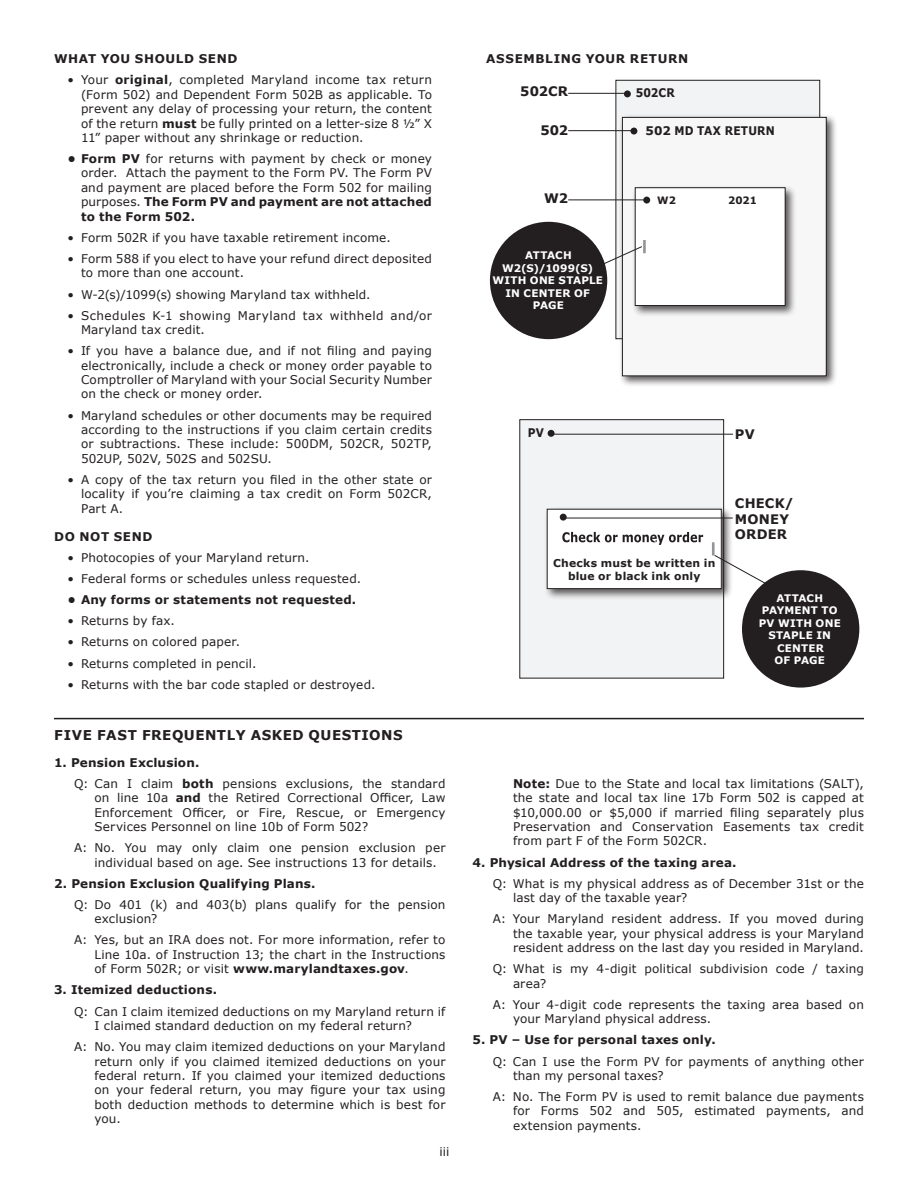
<style>
.page{position:relative;width:918px;height:1188px;background:#fff}
.page>*{position:absolute;margin:0;border:0;box-sizing:border-box;transform-origin:0 0}
.C_SUB_HEADS{font:700 13.5px "Verdana";letter-spacing:.035em;color:#231f20}
._3_BODY_PLAIN{font:700 13.05px/15.8px "Verdana";letter-spacing:.01em;color:#231f20}
._3_BODY_PLAIN-2{font:12px/14.4px "Verdana";letter-spacing:.015em;color:#231f20;text-align:justify}
._3_BODY_PLAIN-3{font:700 12px "Verdana";letter-spacing:.015em;color:#231f20}
.C_SUB_HEADS-2{font:700 12px "Verdana";letter-spacing:.05em;color:#231f20}
._3_BODY_PLAIN-4{font:700 11.85px "Verdana";letter-spacing:.015em;color:#231f20}
._3_BODY_PLAIN-5{font:700 11.85px "Verdana";letter-spacing:.015em;color:#231f20;scale:.9 1}
._3_BODY_PLAIN-6{font:700 10.8px/12.9px "Verdana";letter-spacing:.015em;color:#231f20;text-align:center}
._3_BODY_PLAIN-7{font:700 10.35px/12.5px "Verdana";letter-spacing:.02em;color:#fff;text-align:center}
._3_BODY_PLAIN-8{font:700 10.2px "Verdana";color:#231f20}
.s1{font-weight:700}
</style>
<div class="page">
<div style="left:616px;top:80px;width:204px;height:259px;background:#f2f3f4"></div>
<div style="left:624px;top:90px;width:7px;height:7px;background:#231f20;border-radius:50%"></div>
<div style="left:619px;top:114px;width:219px;height:274px;background:#231f20;opacity:.75"></div>
<div style="left:622px;top:117px;width:204px;height:259px;background:#f7f7f8"></div>
<div style="left:630px;top:128px;width:7px;height:7px;background:#231f20;border-radius:50%"></div>
<div style="left:622px;top:117px;width:205px;height:259px;border:1px solid #231f20"></div>
<div style="left:632px;top:184px;width:165px;height:133px;background:#231f20;opacity:.75"></div>
<div style="left:635px;top:188px;width:150px;height:118px;background:#fff"></div>
<div style="left:643px;top:197px;width:7px;height:7px;background:#231f20;border-radius:50%"></div>
<div style="left:635px;top:187px;width:151px;height:119px;border:1px solid #231f20"></div>
<hr style="left:568px;top:93px;width:59px;height:1px;background:#231f20">
<hr style="left:568px;top:130px;width:66px;height:1px;background:#231f20">
<hr style="left:568px;top:199px;width:78px;height:1px;background:#231f20">
<div style="left:490px;top:222px;width:117px;height:117px;background:#231f20;border-radius:50%"></div>
<svg style="left:603px;top:240px;width:43px;height:25px"></svg>
<div style="left:520px;top:420px;width:204px;height:258px;background:#f2f3f4"></div>
<div style="left:548px;top:430px;width:7px;height:7px;background:#231f20;border-radius:50%"></div>
<div style="left:519px;top:419px;width:205px;height:260px;border:1px solid #231f20"></div>
<div style="left:544px;top:506px;width:189px;height:94px;background:#231f20;opacity:.75"></div>
<div style="left:547px;top:509px;width:174px;height:80px;background:#fff"></div>
<div style="left:547px;top:509px;width:175px;height:80px;border:1px solid #231f20"></div>
<svg style="left:562px;top:532px;width:141px;height:13px"></svg>
<div style="left:560px;top:514px;width:7px;height:7px;background:#231f20;border-radius:50%"></div>
<hr style="left:712px;top:542px;width:3px;height:14px;background:#939598">
<div style="left:742px;top:570px;width:117px;height:118px;background:#231f20;border-radius:50%"></div>
<svg style="left:714px;top:554px;width:65px;height:37px"></svg>
<hr style="left:553px;top:434px;width:180px;height:1px;background:#231f20">
<hr style="left:566px;top:518px;width:167px;height:1px;background:#231f20">
<hr style="left:54px;top:718px;width:810px;height:1px;background:#231f20">
<p class="C_SUB_HEADS-2" style="left:54px;top:50px;width:185px">WHAT YOU SHOULD SEND</p>
<p class="_3_BODY_PLAIN-2" style="left:81px;top:73px;width:353px;text-indent:-14px">• Your <span class="s1">original</span>, completed Maryland income tax return (Form 502) and Dependent Form 502B as applicable. To prevent any delay of processing your return, the content of the return <span class="s1">must</span> be fully printed on a letter-size 8 ½” X 11” paper without any shrinkage or reduction.</p>
<p class="_3_BODY_PLAIN-2" style="left:81px;top:151px;width:353px;text-indent:-14px"><span class="s1">• Form PV</span> for returns with payment by check or money order. Attach the payment to the Form PV. The Form PV and payment are placed before the Form 502 for mailing purposes. <span class="s1">The Form PV and payment are not attached to the Form 502.</span></p>
<p class="_3_BODY_PLAIN-2" style="left:68px;top:230px;width:325px">• Form 502R if you have taxable retirement income.</p>
<p class="_3_BODY_PLAIN-2" style="left:81px;top:251px;width:352px;text-indent:-14px">• Form 588 if you elect to have your refund direct deposited to more than one account.</p>
<p class="_3_BODY_PLAIN-2" style="left:68px;top:287px;width:305px">• W-2(s)/1099(s) showing Maryland tax withheld.</p>
<p class="_3_BODY_PLAIN-2" style="left:81px;top:308px;width:352px;text-indent:-14px">• Schedules K-1 showing Maryland tax withheld and/or<br>Maryland tax credit.</p>
<p class="_3_BODY_PLAIN-2" style="left:81px;top:344px;width:353px;text-indent:-14px">• If you have a balance due, and if not filing and paying electronically, include a check or money order payable to Comptroller of Maryland with your Social Security Number on the check or money order.</p>
<p class="_3_BODY_PLAIN-2" style="left:81px;top:408px;width:352px;text-indent:-14px">• Maryland schedules or other documents may be required according to the instructions if you claim certain credits or subtractions. These include: 500DM, 502CR, 502TP, 502UP, 502V, 502S and 502SU.</p>
<p class="_3_BODY_PLAIN-2" style="left:81px;top:472px;width:353px;text-indent:-14px">• A copy of the tax return you filed in the other state or locality if you’re claiming a tax credit on Form 502CR, Part A.</p>
<p class="C_SUB_HEADS-2" style="left:54px;top:528px;width:100px">DO NOT SEND</p>
<p class="_3_BODY_PLAIN-2" style="left:68px;top:550px;width:243px">• Photocopies of your Maryland return.</p>
<p class="_3_BODY_PLAIN-2" style="left:68px;top:571px;width:295px">• Federal forms or schedules unless requested.</p>
<p class="_3_BODY_PLAIN-3" style="left:68px;top:591px;width:290px">• Any forms or statements not requested.</p>
<p class="_3_BODY_PLAIN-2" style="left:68px;top:614px;width:109px">• Returns by fax.</p>
<p class="_3_BODY_PLAIN-2" style="left:68px;top:635px;width:174px">• Returns on colored paper.</p>
<p class="_3_BODY_PLAIN-2" style="left:68px;top:656px;width:190px">• Returns completed in pencil.</p>
<p class="_3_BODY_PLAIN-2" style="left:68px;top:677px;width:309px">• Returns with the bar code stapled or destroyed.</p>
<p class="C_SUB_HEADS" style="left:54px;top:725px;width:350px">FIVE FAST FREQUENTLY ASKED QUESTIONS</p>
<p class="_3_BODY_PLAIN-3" style="left:54px;top:754px;width:147px">1. Pension Exclusion.</p>
<p class="_3_BODY_PLAIN-2" style="left:94px;top:776px;width:353px;text-indent:-20px">Q: Can I claim <span class="s1">both</span> pensions exclusions, the standard on line 10a <span class="s1">and</span> the Retired Correctional Officer, Law Enforcement Officer, or Fire, Rescue, or Emergency Services Personnel on line 10b of Form 502?</p>
<p class="_3_BODY_PLAIN-2" style="left:94px;top:841px;width:352px;text-indent:-20px">A: No. You may only claim one pension exclusion per individual based on age. See instructions 13 for details.</p>
<p class="_3_BODY_PLAIN-3" style="left:54px;top:875px;width:263px">2. Pension Exclusion Qualifying Plans.</p>
<p class="_3_BODY_PLAIN-2" style="left:94px;top:897px;width:353px;text-indent:-20px">Q: Do 401 (k) and 403(b) plans qualify for the pension exclusion?</p>
<p class="_3_BODY_PLAIN-2" style="left:94px;top:933px;width:352px;text-indent:-20px">A: Yes, but an IRA does not. For more information, refer to Line 10a. of Instruction 13; the chart in the Instructions of Form 502R; or visit <span class="s1">www.marylandtaxes.gov</span>.</p>
<p class="_3_BODY_PLAIN-3" style="left:54px;top:982px;width:165px">3. Itemized deductions.</p>
<p class="_3_BODY_PLAIN-2" style="left:94px;top:1004px;width:352px;text-indent:-20px">Q: Can I claim itemized deductions on my Maryland return if<br>I claimed standard deduction on my federal return?</p>
<p class="_3_BODY_PLAIN-2" style="left:94px;top:1039px;width:353px;text-indent:-20px">A: No. You may claim itemized deductions on your Maryland return only if you claimed itemized deductions on your federal return. If you claimed your itemized deductions on your federal return, you may figure your tax using both deduction methods to determine which is best for you.</p>
<p class="_3_BODY_PLAIN-2" style="left:440px;top:1144px;width:11px">iii</p>
<p class="C_SUB_HEADS-2" style="left:486px;top:50px;width:204px">ASSEMBLING YOUR RETURN</p>
<p class="_3_BODY_PLAIN" style="left:520px;top:83px;width:49px">502CR</p>
<p class="_3_BODY_PLAIN" style="left:540px;top:122px;width:29px">502</p>
<p class="_3_BODY_PLAIN" style="left:544px;top:190px;width:26px">W2</p>
<p class="_3_BODY_PLAIN-7" style="left:492px;top:249px;width:112px">ATTACH<br>W2(S)/1099(S)<br>WITH ONE STAPLE<br>IN CENTER OF<br>PAGE</p>
<p class="_3_BODY_PLAIN-5" style="left:636px;top:85px;width:45px">502CR</p>
<p class="_3_BODY_PLAIN-4" style="left:646px;top:122px;width:131px">502 MD TAX RETURN</p>
<p class="_3_BODY_PLAIN-8" style="left:657px;top:193px;width:20px">W2</p>
<p class="_3_BODY_PLAIN-8" style="left:728px;top:193px;width:30px">2021</p>
<p class="_3_BODY_PLAIN-5" style="left:528px;top:424px;width:19px">PV</p>
<p class="_3_BODY_PLAIN" style="left:735px;top:426px;width:21px">PV</p>
<p class="_3_BODY_PLAIN-6" style="left:553px;top:556px;width:164px">Checks must be written in blue or black ink only</p>
<p class="_3_BODY_PLAIN" style="left:735px;top:495px;width:61px">CHECK/<br>MONEY<br>ORDER</p>
<p class="_3_BODY_PLAIN-7" style="left:759px;top:591px;width:84px">ATTACH<br>PAYMENT TO<br>PV WITH ONE<br>STAPLE IN<br>CENTER<br>OF PAGE</p>
<p class="_3_BODY_PLAIN-2" style="left:513px;top:776px;width:353px"><span class="s1">Note:</span> Due to the State and local tax limitations (SALT), the state and local tax line 17b Form 502 is capped at $10,000.00 or $5,000 if married filing separately plus Preservation and Conservation Easements tax credit from part F of the Form 502CR.</p>
<p class="_3_BODY_PLAIN-3" style="left:472px;top:854px;width:266px">4. Physical Address of the taxing area.</p>
<p class="_3_BODY_PLAIN-2" style="left:513px;top:876px;width:352px;text-indent:-20px">Q: What is my physical address as of December 31st or the last day of the taxable year?</p>
<p class="_3_BODY_PLAIN-2" style="left:513px;top:912px;width:353px;text-indent:-20px">A: Your Maryland resident address. If you moved during the taxable year, your physical address is your Maryland resident address on the last day you resided in Maryland.</p>
<p class="_3_BODY_PLAIN-2" style="left:513px;top:962px;width:352px;text-indent:-20px">Q: What is my 4-digit political subdivision code / taxing area?</p>
<p class="_3_BODY_PLAIN-2" style="left:513px;top:997px;width:352px;text-indent:-20px">A: Your 4-digit code represents the taxing area based on your Maryland physical address.</p>
<p class="_3_BODY_PLAIN-3" style="left:472px;top:1032px;width:245px">5. PV – Use for personal taxes only.</p>
<p class="_3_BODY_PLAIN-2" style="left:513px;top:1054px;width:353px;text-indent:-20px">Q: Can I use the Form PV for payments of anything other than my personal taxes?</p>
<p class="_3_BODY_PLAIN-2" style="left:513px;top:1089px;width:352px;text-indent:-20px">A: No. The Form PV is used to remit balance due payments for Forms 502 and 505, estimated payments, and extension payments.</p>
</div>
